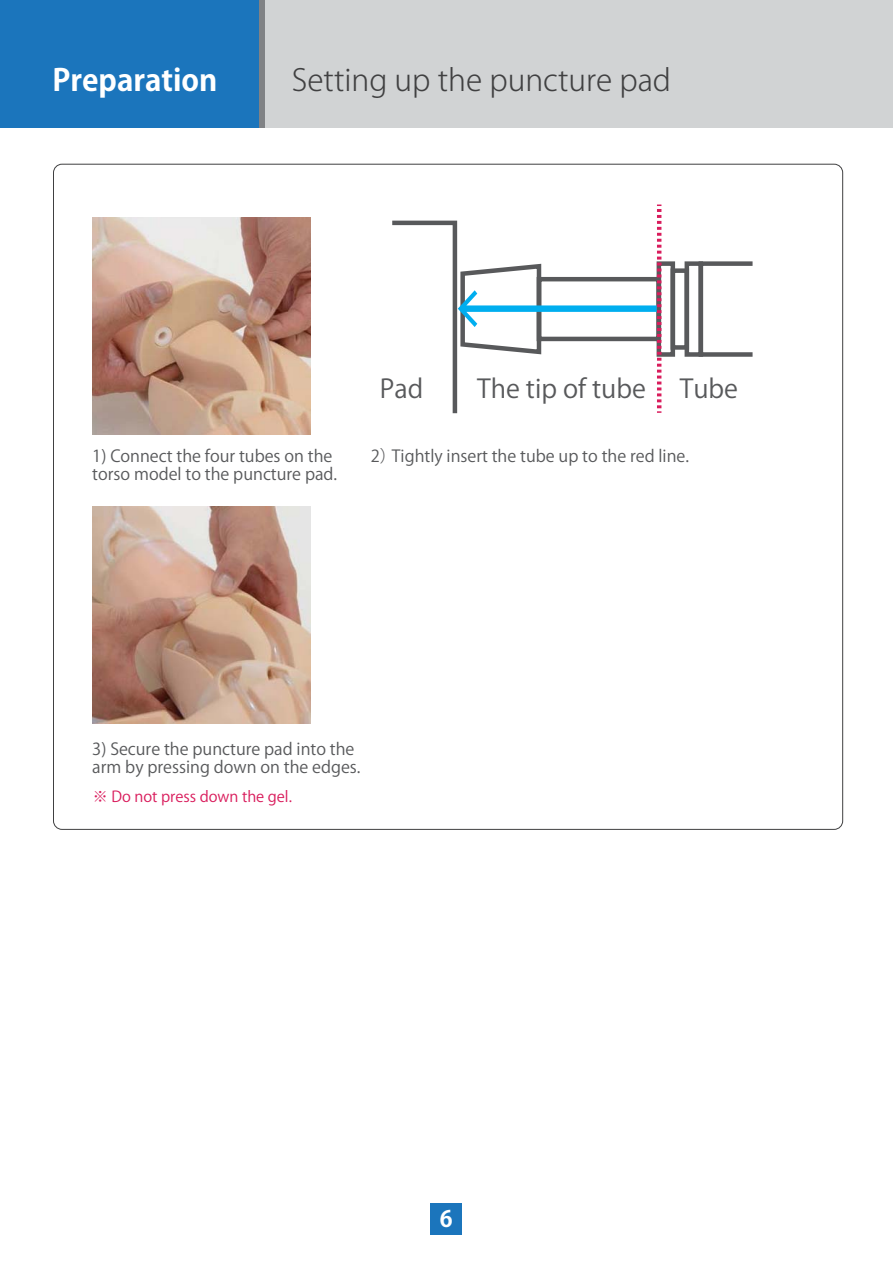
<style>
.page{position:relative;width:893px;height:1263px;background:#fff}
.page>*{position:absolute;margin:0;border:0;box-sizing:border-box;transform-origin:0 0}
.t1{font:30px "Koz Go Pro Light 90 msp RKSJ H";color:#404041}
.t2{font:30px "Koz Go Pro Bold 90 msp RKSJ H";color:#fff}
.t3{font:25.65px "Koz Go Pro Regular 90 msp RKSJ H";color:#58595b}
.t4{font:22.5px "Koz Go Pro Bold 90 msp RKSJ H";color:#fff}
.t5{font:16.5px/18px "Koz Go Pro Regular 90 msp RKSJ H";color:#58595b}
.t6{font:15px "Koz Go Pro Regular 90 msp RKSJ H";color:#d91c5c}
</style>
<div class="page">
<div style="left:0;top:0;width:893px;height:128px;background:#d1d3d4"></div>
<div style="left:0;top:0;width:265px;height:128px;background:#1b75bc"></div>
<div style="left:259px;top:0;width:6px;height:128px;background:#808285"></div>
<div style="left:430px;top:1203px;width:32px;height:32px;background:#1b75bc"></div>
<img style="left:93px;top:217px;width:217px;height:218px">
<svg style="left:392px;top:205px;width:361px;height:209px"></svg>
<img style="left:93px;top:506px;width:217px;height:218px">
<h1 class="t2" style="left:52px;top:68px;width:166px">Preparation</h1>
<h1 class="t1" style="left:292px;top:69px;width:381px">Setting up the puncture pad</h1>
<p class="t5" style="left:92px;top:449px;width:246px">1) Connect the four tubes on the torso model to the puncture pad.</p>
<h2 class="t3" style="left:380px;top:379px;width:45px">Pad</h2>
<h2 class="t3" style="left:477px;top:379px;width:170px">The tip of tube</h2>
<h2 class="t3" style="left:680px;top:379px;width:60px">Tube</h2>
<p class="t5" style="left:371px;top:449px;width:320px">2）Tightly insert the tube up to the red line.</p>
<p class="t5" style="left:92px;top:742px;width:270px">3) Secure the puncture pad into the arm by pressing down on the edges.</p>
<p class="t6" style="left:93px;top:791px;width:200px">※ Do not press down the gel.</p>
<h3 class="t4" style="left:440px;top:1210px;width:14px">6</h3>
</div>
